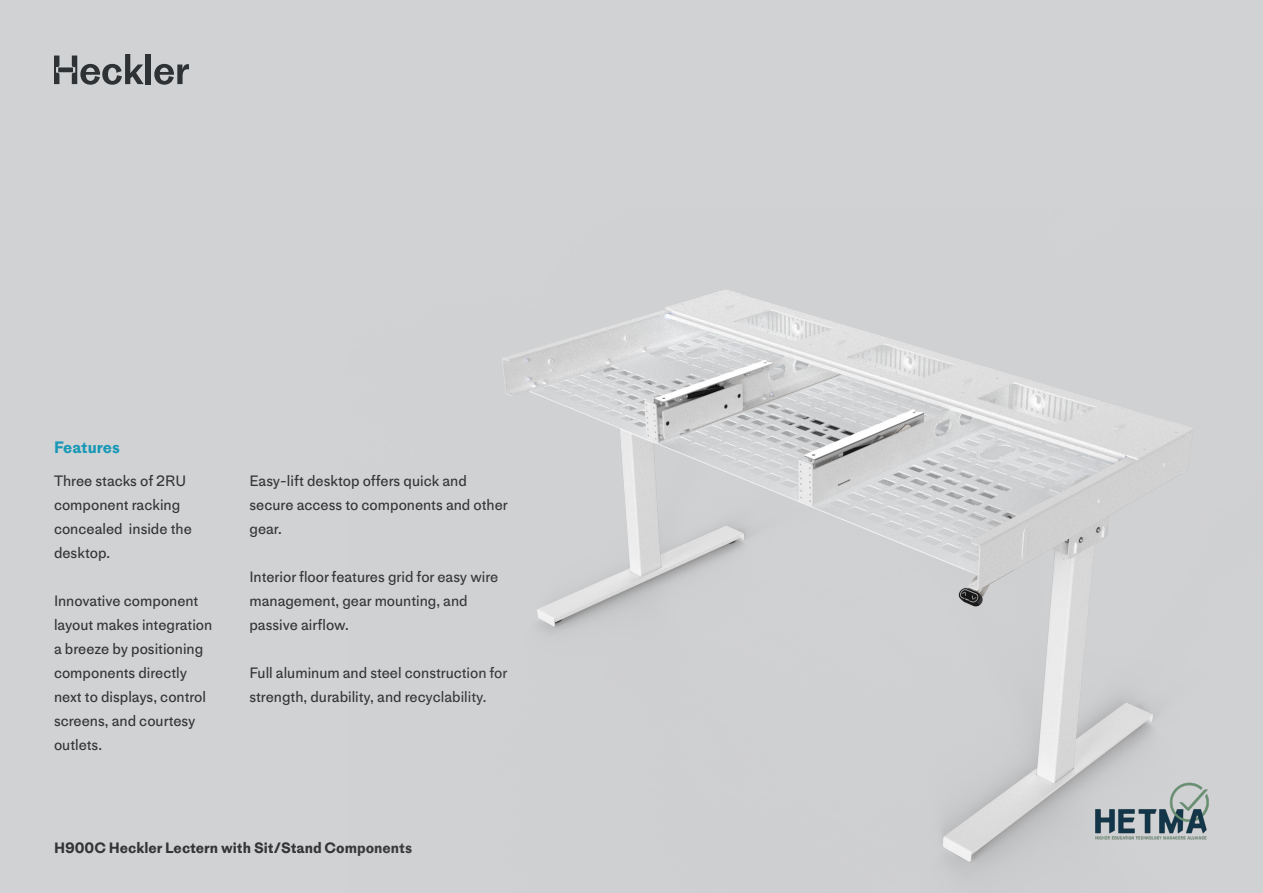
<style>
.page{position:relative;width:1263px;height:893px;background:#d1d2d4}
.page>*{position:absolute;margin:0;border:0;box-sizing:border-box;transform-origin:0 0}
.t1{font:700 16.5px "Medium LL";color:#1798b6}
.feature_body{font:15px/24px "Medium LL";color:#323435}
.t2{font:700 15px "Medium LL";color:#323435}
</style>
<div class="page">
<svg style="left:54px;top:54px;width:90px;height:31px"></svg>
<div style="left:146px;top:54px;width:5px;height:30px;background:#2f3234"></div>
<svg style="left:154px;top:64px;width:35px;height:21px"></svg>
<img style="left:502px;top:290px;width:689px;height:588px">
<img style="left:1072px;top:732px;width:137px;height:146px">
<h3 class="t1" style="left:54px;top:435px;width:67px">Features</h3>
<p class="feature_body" style="left:54px;top:468px;width:139px">Three stacks of 2RU component racking concealed inside the desktop.</p>
<p class="feature_body" style="left:54px;top:588px;width:160px">Innovative component layout makes integration a breeze by positioning components directly next to displays, control screens, and courtesy outlets.</p>
<p class="feature_body" style="left:249px;top:468px;width:260px">Easy-lift desktop offers quick and secure access to components and other gear.</p>
<p class="feature_body" style="left:249px;top:564px;width:250px">Interior floor features grid for easy wire management, gear mounting, and passive airflow.</p>
<p class="feature_body" style="left:249px;top:660px;width:260px">Full aluminum and steel construction for strength, durability, and recyclability.</p>
<p class="t2" style="left:54px;top:837px;width:360px">H900C Heckler Lectern with Sit/Stand Components</p>
</div>
